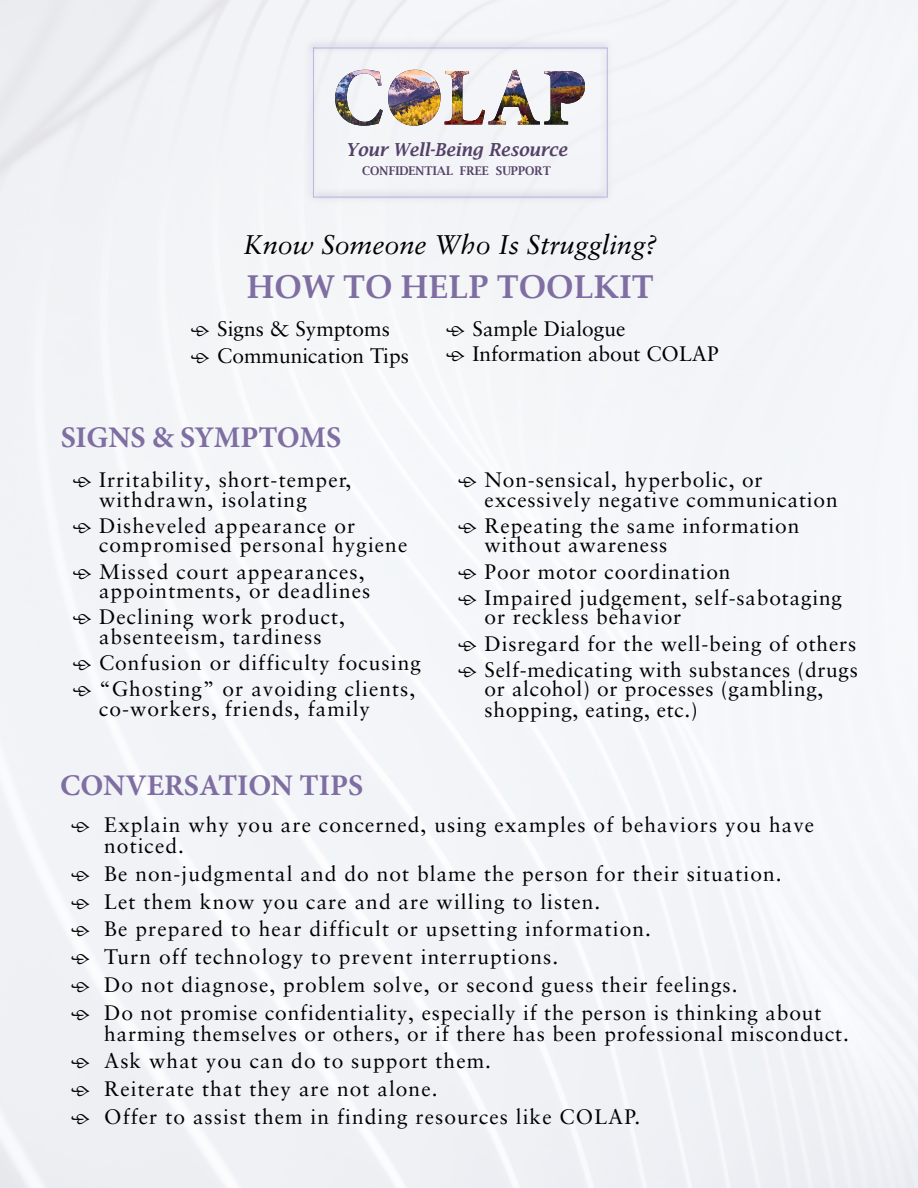
<style>
.page{position:relative;width:918px;height:1188px;background:#fff}
.page>*{position:absolute;margin:0;border:0;box-sizing:border-box;transform-origin:0 0}
.t1{font:700 33px "Palatino Linotype";color:#7f6ea2}
.t2{font:700 30px "Minion Pro";color:#7f6ea2}
.t3{font:italic 27px "Sabon LT Pro";color:#000}
.t4{font:21px/19.5px "Sabon LT Pro";letter-spacing:.05em;color:#000}
.t5{font:21px/20.2px "Sabon LT Pro";letter-spacing:.03em;color:#000}
.t6{font:21px "Sabon LT Pro";color:#000}
.t7{font:italic 600 18px "Lucida Bright";color:#544168;scale:.96 1}
.t8{font:600 12px "Lucida Bright";color:#544168;scale:.96 1}
.s1{font-family:"Minion Pro"}
</style>
<div class="page">
<div style="left:299px;top:32px;width:319px;height:173px;background:#f3f5f8"></div>
<div style="left:302px;top:39px;width:321px;height:174px;background:#7f6ea2;opacity:.75"></div>
<img style="left:335px;top:70px;width:250px;height:56px">
<p class="t7" style="left:346px;top:139px;width:232px">Your Well-Being Resource</p>
<p class="t8" style="left:362px;top:164px;width:198px">CONFIDENTIAL FREE SUPPORT</p>
<p class="t3" style="left:243px;top:228px;width:416px">Know Someone Who Is Struggling?</p>
<p class="t1" style="left:247px;top:264px;width:409px">HOW TO HELP TOOLKIT</p>
<p class="t6" style="left:190px;top:315px;width:201px"><span class="s1">ӧ</span> Signs &amp; Symptoms</p>
<p class="t6" style="left:190px;top:342px;width:220px"><span class="s1">ӧ</span> Communication Tips</p>
<p class="t6" style="left:446px;top:315px;width:181px"><span class="s1">ӧ</span> Sample Dialogue</p>
<p class="t6" style="left:446px;top:341px;width:275px"><span class="s1">ӧ</span> Information about COLAP</p>
<p class="t2" style="left:61px;top:417px;width:282px">SIGNS &amp; SYMPTOMS</p>
<p class="t4" style="left:99px;top:470px;width:254px;text-indent:-27px"><span class="s1">ӧ</span> Irritability, short-temper, withdrawn, isolating</p>
<p class="t4" style="left:99px;top:515px;width:310px;text-indent:-27px"><span class="s1">ӧ</span> Disheveled appearance or compromised personal hygiene</p>
<p class="t4" style="left:72px;top:561px;width:300px;text-align:right"><span class="s1">ӧ</span> Missed court appearances, appointments, or deadlines</p>
<p class="t4" style="left:72px;top:607px;width:275px;text-align:center"><span class="s1">ӧ</span> Declining work product, absenteeism, tardiness</p>
<p class="t4" style="left:72px;top:649px;width:350px;line-height:26.2px"><span class="s1">ӧ</span> Confusion or difficulty focusing <span class="s1">ӧ</span> “Ghosting” or avoiding clients,</p>
<p class="t4" style="left:99px;top:698px;width:273px">co-workers, friends, family</p>
<p class="t4" style="left:485px;top:470px;width:355px;text-indent:-27px"><span class="s1">ӧ</span> Non-sensical, hyperbolic, or excessively negative communication</p>
<p class="t4" style="left:485px;top:515px;width:316px;text-indent:-27px"><span class="s1">ӧ</span> Repeating the same information without awareness</p>
<p class="t4" style="left:458px;top:561px;width:275px"><span class="s1">ӧ</span> Poor motor coordination</p>
<p class="t4" style="left:485px;top:587px;width:359px;text-indent:-27px"><span class="s1">ӧ</span> Impaired judgement, self-sabotaging or reckless behavior</p>
<p class="t4" style="left:458px;top:633px;width:400px"><span class="s1">ӧ</span> Disregard for the well-being of others</p>
<p class="t5" style="left:485px;top:659px;width:375px;text-indent:-27px"><span class="s1">ӧ</span> Self-medicating with substances (drugs or alcohol) or processes (gambling, shopping, eating, etc.)</p>
<p class="t2" style="left:60px;top:764px;width:305px">CONVERSATION TIPS</p>
<p class="t4" style="left:104px;top:814px;width:711px;line-height:21px;text-indent:-34px"><span class="s1">ӧ</span> Explain why you are concerned, using examples of behaviors you have noticed.</p>
<p class="t4" style="left:70px;top:863px;width:713px"><span class="s1">ӧ</span> Be non-judgmental and do not blame the person for their situation.</p>
<p class="t4" style="left:70px;top:891px;width:531px"><span class="s1">ӧ</span> Let them know you care and are willing to listen.</p>
<p class="t4" style="left:70px;top:919px;width:582px"><span class="s1">ӧ</span> Be prepared to hear difficult or upsetting information.</p>
<p class="t4" style="left:70px;top:947px;width:489px"><span class="s1">ӧ</span> Turn off technology to prevent interruptions.</p>
<p class="t4" style="left:70px;top:974px;width:669px"><span class="s1">ӧ</span> Do not diagnose, problem solve, or second guess their feelings.</p>
<p class="t4" style="left:104px;top:1001px;width:746px;line-height:21px;text-indent:-34px"><span class="s1">ӧ</span> Do not promise confidentiality, especially if the person is thinking about harming themselves or others, or if there has been professional misconduct.</p>
<p class="t4" style="left:70px;top:1051px;width:422px"><span class="s1">ӧ</span> Ask what you can do to support them.</p>
<p class="t4" style="left:70px;top:1079px;width:369px"><span class="s1">ӧ</span> Reiterate that they are not alone.</p>
<p class="t4" style="left:70px;top:1106px;width:571px"><span class="s1">ӧ</span> Offer to assist them in finding resources like COLAP.</p>
</div>
